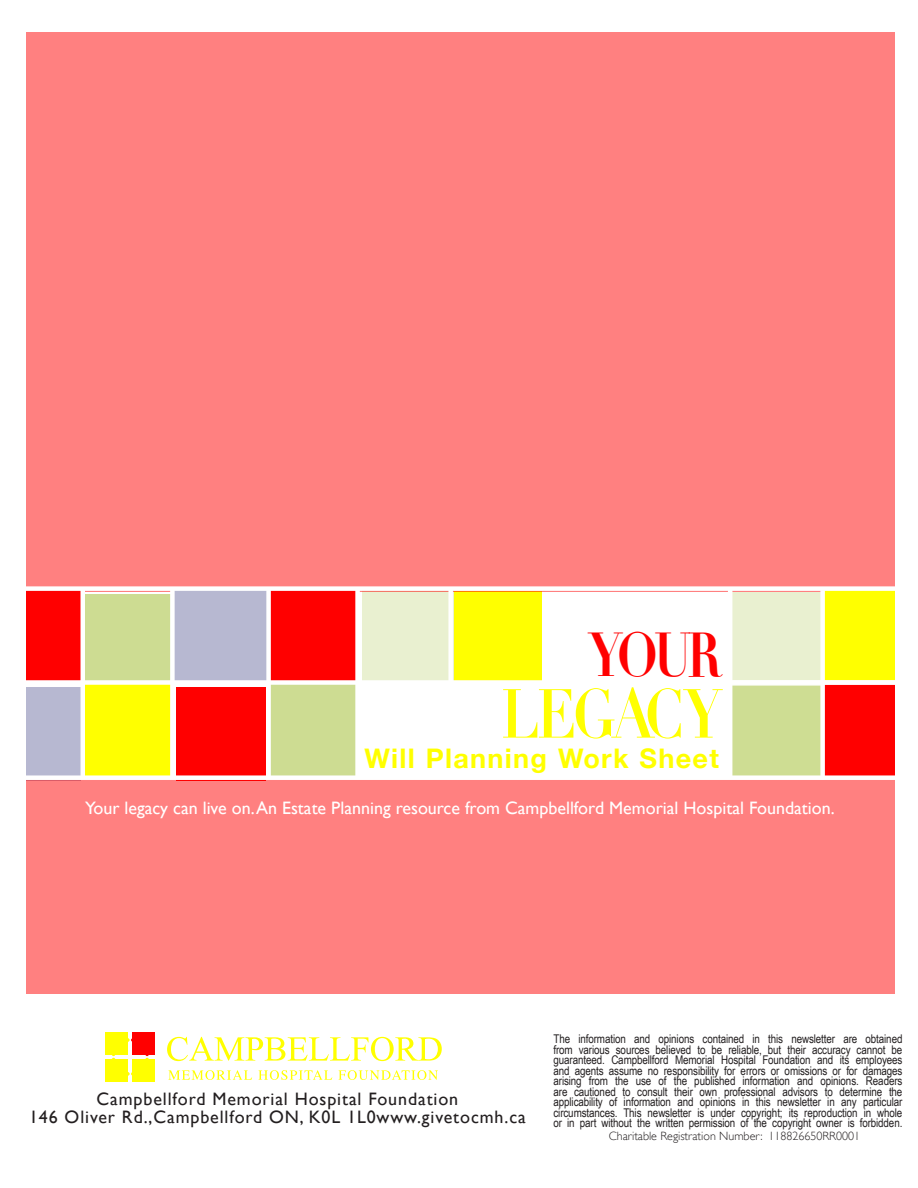
<style>
.page{position:relative;width:918px;height:1188px;background:#fff}
.page>*{position:absolute;margin:0;border:0;box-sizing:border-box;transform-origin:0 0}
.t1{font:700 68.1px "Didot";letter-spacing:-.05em;color:#ff0;scale:.79 1}
.t2{font:700 60.45px "Didot";color:#f00;scale:.79 1}
.t3{font:700 27px "Helvetica Neue";letter-spacing:.05em;color:#ff0}
.t4{font:18px/18px "Gill Sans";letter-spacing:.05em;color:#231f20;text-align:center}
.t5{font:18px "Gill Sans";color:#fff}
.t6{font:12px/10.5px "Arial Narrow";letter-spacing:-.01em;color:#231f20;text-align:justify}
.t7{font:300 12px "Gill Sans";color:#231f20}
</style>
<div class="page">
<div style="left:455px;top:591px;width:87px;height:90px;background:#ff0"></div>
<div style="left:362px;top:588px;width:92px;height:94px;background:#e9f0d0"></div>
<div style="left:176px;top:687px;width:89px;height:94px;background:#f00"></div>
<div style="left:0;top:687px;width:81px;height:94px;background:#b7b8d1"></div>
<div style="left:85px;top:594px;width:89px;height:93px;background:#cddc92"></div>
<div style="left:105px;top:1032px;width:23px;height:23px;background:#ff0"></div>
<div style="left:133px;top:1032px;width:22px;height:23px;background:#f00"></div>
<div style="left:105px;top:1059px;width:23px;height:23px;background:#ff0"></div>
<div style="left:133px;top:1059px;width:22px;height:23px;background:#ff0"></div>
<svg style="left:112px;top:1038px;width:37px;height:38px"></svg>
<div style="left:110px;top:1036px;width:8px;height:8px;background:#ff0;border-radius:50%"></div>
<div style="left:143px;top:1036px;width:8px;height:8px;background:#f00;border-radius:50%"></div>
<div style="left:110px;top:1070px;width:8px;height:8px;background:#ff0;border-radius:50%"></div>
<div style="left:143px;top:1070px;width:8px;height:7px;background:#ff0;border-radius:50%"></div>
<svg style="left:167px;top:1037px;width:275px;height:24px"></svg>
<svg style="left:168px;top:1070px;width:84px;height:10px"></svg>
<svg style="left:258px;top:1070px;width:74px;height:10px"></svg>
<svg style="left:338px;top:1070px;width:100px;height:10px"></svg>
<div style="left:0;top:0;width:918px;height:592px;background:#ff8080"></div>
<div style="left:267px;top:683px;width:89px;height:92px;background:#cddc92"></div>
<div style="left:83px;top:683px;width:90px;height:92px;background:#ff0"></div>
<div style="left:0;top:778px;width:918px;height:216px;background:#ff8080"></div>
<div style="left:0;top:589px;width:83px;height:94px;background:#f00"></div>
<div style="left:172px;top:589px;width:96px;height:94px;background:#b7b8d1"></div>
<div style="left:823px;top:590px;width:95px;height:90px;background:#ff0"></div>
<div style="left:825px;top:683px;width:93px;height:96px;background:#f00"></div>
<div style="left:731px;top:682px;width:92px;height:95px;background:#cedd93"></div>
<div style="left:732px;top:593px;width:92px;height:93px;background:#e9f0d0"></div>
<div style="left:268px;top:589px;width:91px;height:94px;background:#f00"></div>
<div style="left:0;top:586px;width:918px;height:5px;background:#fff"></div>
<div style="left:0;top:680px;width:918px;height:5px;background:#fff"></div>
<div style="left:0;top:775px;width:918px;height:5px;background:#fff"></div>
<hr style="left:81px;top:589px;width:4px;height:189px;background:#fff">
<div style="left:170px;top:589px;width:5px;height:189px;background:#fff"></div>
<div style="left:266px;top:589px;width:5px;height:189px;background:#fff"></div>
<div style="left:355px;top:589px;width:5px;height:189px;background:#fff"></div>
<div style="left:820px;top:590px;width:5px;height:189px;background:#fff"></div>
<div style="left:448px;top:589px;width:5px;height:96px;background:#fff"></div>
<hr style="left:728px;top:589px;width:4px;height:189px;background:#fff">
<div style="left:0;top:0;width:26px;height:1017px;background:#fff"></div>
<div style="left:896px;top:0;width:22px;height:1020px;background:#fff"></div>
<div style="left:0;top:0;width:918px;height:31px;background:#fff"></div>
<h2 class="t2" style="left:588px;top:620px;width:170px">YOUR</h2>
<h1 class="t1" style="left:501px;top:674px;width:282px">LEGACY</h1>
<h3 class="t3" style="left:364px;top:749px;width:356px">Will Planning Work Sheet</h3>
<h3 class="t5" style="left:85px;top:800px;width:751px">Your legacy can live on. An Estate Planning resource from Campbellford Memorial Hospital Foundation.</h3>
<h3 class="t4" style="left:29px;top:1092px;width:498px">Campbellford Memorial Hospital Foundation<br>146 Oliver Rd.,Campbellford ON, K0L 1L0www.givetocmh.ca</h3>
<p class="t6" style="left:554px;top:1035px;width:351px">The information and opinions contained in this newsletter are obtained from various sources believed to be reliable, but their accuracy cannot be guaranteed. Campbellford Memorial Hospital Foundation and its employees and agents assume no responsibility for errors or omissions or for damages arising from the use of the published information and opinions. Readers are cautioned to consult their own professional advisors to determine the applicability of information and opinions in this newsletter in any particular circumstances. This newsletter is under copyright; its reproduction in whole or in part without the written permission of the copyright owner is forbidden.</p>
<p class="t7" style="left:609px;top:1131px;width:253px">Charitable Registration Number: 118826650RR0001</p>
</div>
